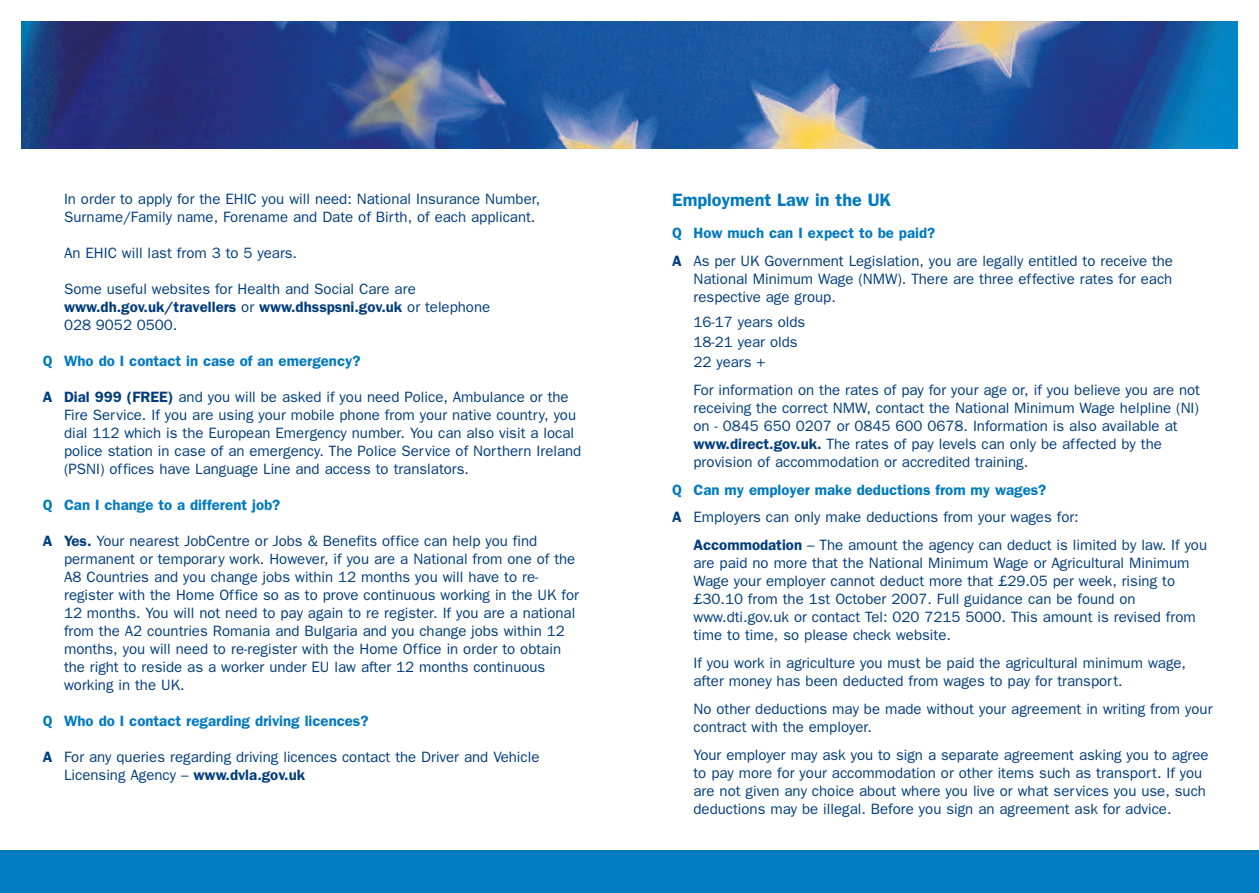
<style>
.page{position:relative;width:1259px;height:893px;background:#fff}
.page>*{position:absolute;margin:0;border:0;box-sizing:border-box;transform-origin:0 0}
.t1{font:600 18px "Franklin Gothic";color:#007ac0}
.t2{font:15px/18px "Franklin Gothic";color:#013d7d}
.t3{font:600 15px "Franklin Gothic";color:#007ac0}
.s1{font-weight:600}
.s2{font-weight:600;color:#007ac0}
</style>
<div class="page">
<div style="left:0;top:851px;width:1259px;height:42px;background:#007ac0"></div>
<img style="left:21px;top:21px;width:1216px;height:128px">
<p class="t2" style="left:64px;top:190px;width:478px">In order to apply for the EHIC you will need: National Insurance Number,<br>Surname/Family name, Forename and Date of Birth, of each applicant.</p>
<p class="t2" style="left:64px;top:244px;width:235px">An EHIC will last from 3 to 5 years.</p>
<p class="t2" style="left:64px;top:280px;width:428px">Some useful websites for Health and Social Care are <span class="s1">www.dh.gov.uk/travellers</span> or <span class="s1">www.dhsspsni.gov.uk</span> or telephone<br>028 9052 0500.</p>
<p class="t3" style="left:43px;top:352px;width:319px">Q Who do I contact in case of an emergency?</p>
<p class="t2" style="left:64px;top:388px;width:519px;text-indent:-21px"><span class="s1">A Dial 999 (FREE)</span> and you will be asked if you need Police, Ambulance or the Fire Service. If you are using your mobile phone from your native country, you dial 112 which is the European Emergency number. You can also visit a local police station in case of an emergency. The Police Service of Northern Ireland (PSNI) offices have Language Line and access to translators.</p>
<p class="t3" style="left:43px;top:496px;width:239px">Q Can I change to a different job?</p>
<p class="t2" style="left:64px;top:532px;width:516px;text-indent:-21px"><span class="s1">A Yes.</span> Your nearest JobCentre or Jobs &amp; Benefits office can help you find permanent or temporary work. However, if you are a National from one of the A8 Countries and you change jobs within 12 months you will have to re&shy;register with the Home Office so as to prove continuous working in the UK for 12 months. You will not need to pay again to re register. If you are a national from the A2 countries Romania and Bulgaria and you change jobs within 12 months, you will need to re-register with the Home Office in order to obtain the right to reside as a worker under EU law after 12 months continuous working in the UK.</p>
<p class="t3" style="left:43px;top:712px;width:327px">Q Who do I contact regarding driving licences?</p>
<p class="t2" style="left:64px;top:748px;width:477px;text-indent:-21px"><span class="s1">A</span> For any queries regarding driving licences contact the Driver and Vehicle<br>Licensing Agency – <span class="s1">www.dvla.gov.uk</span></p>
<p class="t1" style="left:672px;top:189px;width:220px">Employment Law in the UK</p>
<p class="t2" style="left:672px;top:219px;width:502px;line-height:27.9px"><span class="s2">Q How much can I expect to be paid?<br></span><span class="s1">A</span> As per UK Government Legislation, you are legally entitled to receive the</p>
<p class="t2" style="left:693px;top:270px;width:480px">National Minimum Wage (NMW). There are three effective rates for each respective age group.</p>
<p class="t2" style="left:693px;top:311px;width:113px;line-height:20.1px">16-17 years olds<br>18-21 year olds<br>22 years +</p>
<p class="t2" style="left:693px;top:381px;width:508px">For information on the rates of pay for your age or, if you believe you are not receiving the correct NMW, contact the National Minimum Wage helpline (NI) on - 0845 650 0207 or 0845 600 0678. Information is also available at <span class="s1">www.direct.gov.uk.</span> The rates of pay levels can only be affected by the provision of accommodation or accredited training.</p>
<p class="t3" style="left:672px;top:481px;width:376px">Q Can my employer make deductions from my wages?</p>
<p class="t2" style="left:672px;top:508px;width:408px"><span class="s1">A</span> Employers can only make deductions from your wages for:</p>
<p class="t2" style="left:693px;top:536px;width:515px"><span class="s1">Accommodation</span> – The amount the agency can deduct is limited by law. If you</p>
<p class="t2" style="left:693px;top:554px;width:504px">are paid no more that the National Minimum Wage or Agricultural Minimum Wage your employer cannot deduct more that £29.05 per week, rising to £30.10 from the 1st October 2007. Full guidance can be found on www.dti.gov.uk or contact Tel: 020 7215 5000. This amount is revised from time to time, so please check website.</p>
<p class="t2" style="left:693px;top:654px;width:494px">If you work in agriculture you must be paid the agricultural minimum wage, after money has been deducted from wages to pay for transport.</p>
<p class="t2" style="left:693px;top:700px;width:520px">No other deductions may be made without your agreement in writing from your contract with the employer.</p>
<p class="t2" style="left:693px;top:746px;width:517px">Your employer may ask you to sign a separate agreement asking you to agree to pay more for your accommodation or other items such as transport. If you are not given any choice about where you live or what services you use, such deductions may be illegal. Before you sign an agreement ask for advice.</p>
</div>
